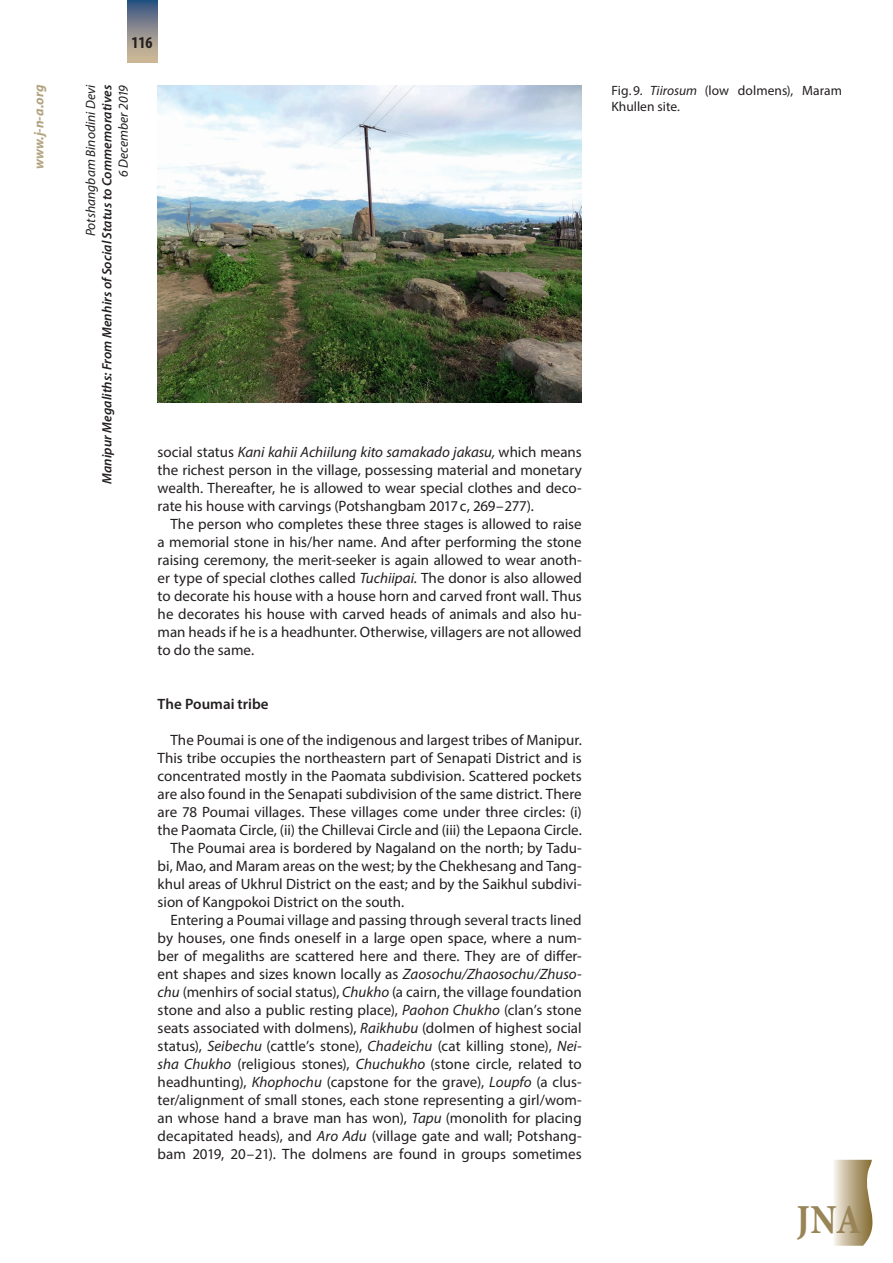
<style>
.page{position:relative;width:893px;height:1263px;background:#fff}
.page>*{position:absolute;margin:0;border:0;box-sizing:border-box;transform-origin:0 0}
.t1{font:700 condensed 41.7px "Minion Pro";color:#988457;scale:.96 1}
.t2{font:700 condensed 16.5px "Myriad Pro";color:#231f20}
.t3{font:15px/18px "Myriad Pro";color:#231f20;text-align:justify}
.t4{font:600 15px "Myriad Pro";color:#231f20}
.t5{font:italic 600 13.5px "Myriad Pro";letter-spacing:.01em;color:#231f20}
.t6{font:13.5px/16.2px "Myriad Pro";letter-spacing:.005em;color:#231f20}
.t7{font:italic 13.5px "Myriad Pro";letter-spacing:.005em;color:#231f20}
.t8{font:italic 700 13.5px "Myriad Pro";color:#b2a27f}
.s1{font-style:italic}
</style>
<div class="page">
<svg style="left:834px;top:1160px;width:39px;height:86px;background:#c3b699"></svg>
<svg style="left:128px;top:0;width:30px;height:63px;background:#898b8d"></svg>
<img style="left:158px;top:85px;width:424px;height:318px">
<p class="t8" style="left:30px;top:169px;width:86px;rotate:-90deg">www.j-n-a.org</p>
<p class="t2" style="left:132px;top:32px;width:23px">116</p>
<p class="t7" style="left:82px;top:236px;width:153px;rotate:-90deg">Potshangbam Binodini Devi</p>
<p class="t5" style="left:98px;top:484px;width:401px;rotate:-90deg">Manipur Megaliths: From Menhirs of Social Status to Commemoratives</p>
<p class="t7" style="left:115px;top:177px;width:94px;rotate:-90deg">6 December 2019</p>
<p class="t3" style="left:158px;top:442px;width:426px">social status <span class="s1">Kani kahii Achiilung kito samakado jakasu,</span> which means the richest person in the village, possessing material and monetary wealth. Thereafter, he is allowed to wear special clothes and deco&shy;rate his house with carvings (Potshangbam 2017c, 269–277).</p>
<p class="t3" style="left:158px;top:514px;width:426px;text-indent:13px">The person who completes these three stages is allowed to raise a memorial stone in his/her name. And after performing the stone raising ceremony, the merit-seeker is again allowed to wear anoth&shy;er type of special clothes called <span class="s1">Tuchiipai.</span> The donor is also allowed to decorate his house with a house horn and carved front wall. Thus he decorates his house with carved heads of animals and also hu&shy;man heads if he is a headhunter. Otherwise, villagers are not allowed to do the same.</p>
<p class="t4" style="left:158px;top:694px;width:113px">The Poumai tribe</p>
<p class="t3" style="left:170px;top:730px;width:413px">The Poumai is one of the indigenous and largest tribes of Manipur.</p>
<p class="t3" style="left:158px;top:748px;width:426px">This tribe occupies the northeastern part of Senapati District and is</p>
<p class="t3" style="left:158px;top:766px;width:426px">concentrated mostly in the Paomata subdivision. Scattered pockets</p>
<p class="t3" style="left:158px;top:784px;width:426px">are also found in the Senapati subdivision of the same district. There</p>
<p class="t3" style="left:158px;top:802px;width:426px">are 78 Poumai villages. These villages come under three circles: (i)</p>
<p class="t3" style="left:158px;top:820px;width:426px">the Paomata Circle, (ii) the Chillevai Circle and (iii) the Lepaona Circle.</p>
<p class="t3" style="left:170px;top:838px;width:413px">The Poumai area is bordered by Nagaland on the north; by Tadu-</p>
<p class="t3" style="left:158px;top:856px;width:426px">bi, Mao, and Maram areas on the west; by the Chekhesang and Tang-</p>
<p class="t3" style="left:158px;top:874px;width:426px">khul areas of Ukhrul District on the east; and by the Saikhul subdivi-</p>
<p class="t3" style="left:158px;top:892px;width:248px">sion of Kangpokoi District on the south.</p>
<p class="t3" style="left:170px;top:910px;width:413px">Entering a Poumai village and passing through several tracts lined</p>
<p class="t3" style="left:158px;top:928px;width:426px">by houses, one finds oneself in a large open space, where a num-</p>
<p class="t3" style="left:158px;top:946px;width:426px">ber of megaliths are scattered here and there. They are of differ-</p>
<p class="t3" style="left:158px;top:964px;width:426px">ent shapes and sizes known locally as <span class="s1">Zaosochu/Zhaosochu/Zhuso-</span></p>
<p class="t3" style="left:158px;top:982px;width:426px"><span class="s1">chu</span> (menhirs of social status), <span class="s1">Chukho</span> (a cairn, the village foundation</p>
<p class="t3" style="left:158px;top:1000px;width:426px">stone and also a public resting place), <span class="s1">Paohon Chukho</span> (clan’s stone</p>
<p class="t3" style="left:158px;top:1018px;width:426px">seats associated with dolmens), <span class="s1">Raikhubu</span> (dolmen of highest social</p>
<p class="t3" style="left:158px;top:1036px;width:426px">status), <span class="s1">Seibechu</span> (cattle’s stone), <span class="s1">Chadeichu</span> (cat killing stone), <span class="s1">Nei-</span></p>
<p class="t3" style="left:158px;top:1054px;width:426px"><span class="s1">sha Chukho</span> (religious stones), <span class="s1">Chuchukho</span> (stone circle, related to</p>
<p class="t3" style="left:158px;top:1072px;width:426px">headhunting), <span class="s1">Khophochu</span> (capstone for the grave), <span class="s1">Loupfo</span> (a clus-</p>
<p class="t3" style="left:158px;top:1090px;width:426px">ter/alignment of small stones, each stone representing a girl/wom-</p>
<p class="t3" style="left:158px;top:1108px;width:426px">an whose hand a brave man has won), <span class="s1">Tapu</span> (monolith for placing</p>
<p class="t3" style="left:158px;top:1126px;width:426px">decapitated heads), and <span class="s1">Aro Adu</span> (village gate and wall; Potshang-</p>
<p class="t3" style="left:158px;top:1144px;width:426px">bam 2019, 20–21). The dolmens are found in groups sometimes</p>
<p class="t6" style="left:611px;top:82px;width:232px">Fig.9. <span class="s1">Tiirosum</span> (low dolmens), Maram<br>Khullen site.</p>
<h1 class="t1" style="left:796px;top:1191px;width:69px">JNA</h1>
</div>
